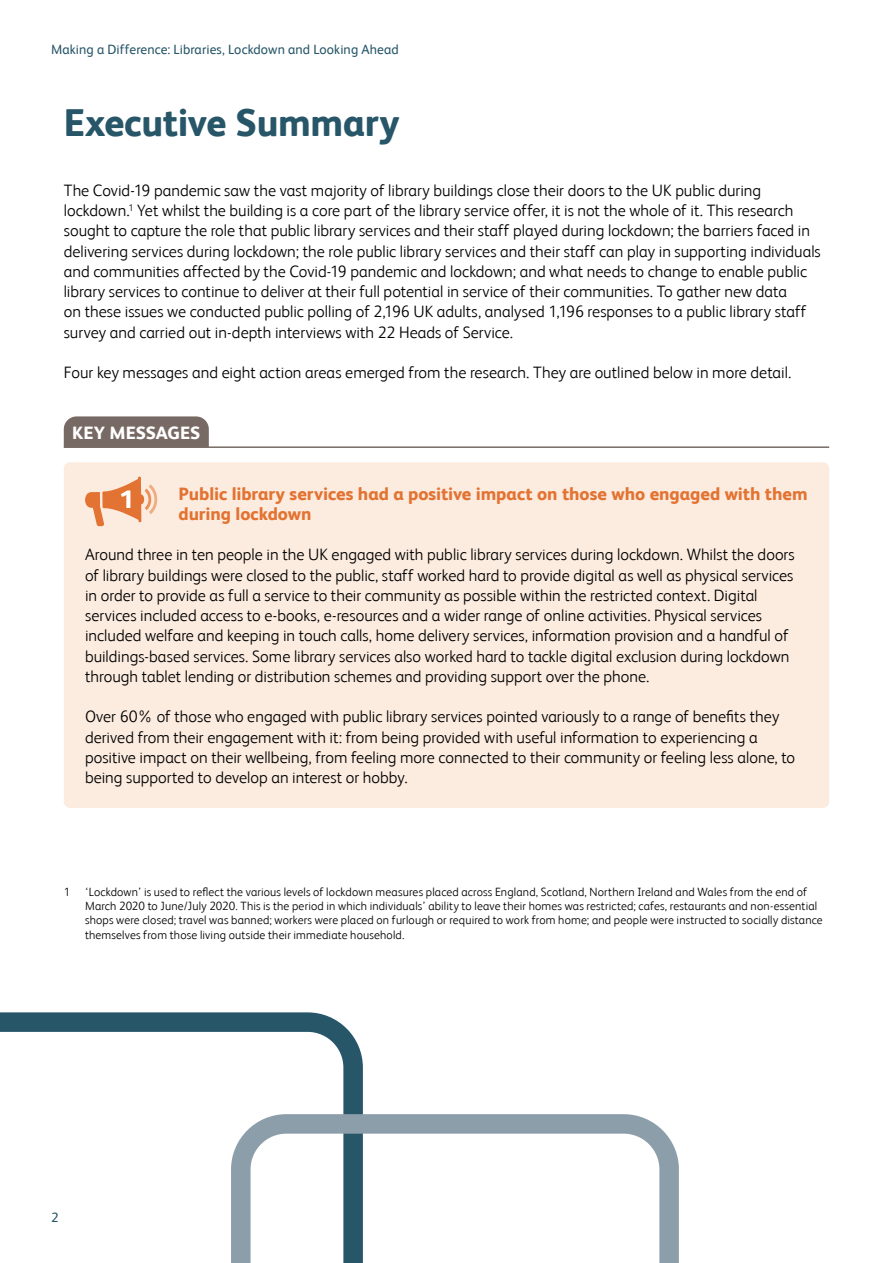
<style>
.page{position:relative;width:893px;height:1263px;background:#fff}
.page>*{position:absolute;margin:0;border:0;box-sizing:border-box;transform-origin:0 0}
.t1{font:800 39px "FS Albert";letter-spacing:-.01em;color:#275668}
.t2{font:800 25.5px "FS Albert";color:#fff}
.t3{font:800 18px/20.2px "FS Albert";letter-spacing:-.005em;color:#e37332}
.t4{font:800 18px "FS Albert";letter-spacing:-.005em;color:#fff}
.t5{font:300 16.5px/20.2px "FS Albert";color:#000}
.t6{font:13.5px "FS Albert";letter-spacing:.01em;color:#275668}
.t7{font:300 12px/14.4px "FS Albert";letter-spacing:.015em;color:#000}
</style>
<div class="page">
<div style="left:64px;top:462px;width:765px;height:346px;background:#fcece0;border-radius:6px"></div>
<div style="left:64px;top:416px;width:145px;height:30px;background:#776a64"></div>
<hr style="left:64px;top:446px;width:765px;height:2px;background:#776a64">
<svg style="left:0;top:1012px;width:363px;height:102px"></svg>
<svg style="left:231px;top:1114px;width:448px;height:149px"></svg>
<svg style="left:85px;top:477px;width:73px;height:49px"></svg>
<p class="t6" style="left:51px;top:41px;width:349px">Making a Difference: Libraries, Lockdown and Looking Ahead</p>
<h1 class="t1" style="left:64px;top:100px;width:337px">Executive Summary</h1>
<p class="t5" style="left:64px;top:180px;width:759px">The Covid-19 pandemic saw the vast majority of library buildings close their doors to the UK public during lockdown.<sup>1</sup> Yet whilst the building is a core part of the library service offer, it is not the whole of it. This research sought to capture the role that public library services and their staff played during lockdown; the barriers faced in delivering services during lockdown; the role public library services and their staff can play in supporting individuals and communities affected by the Covid-19 pandemic and lockdown; and what needs to change to enable public library services to continue to deliver at their full potential in service of their communities. To gather new data<br>on these issues we conducted public polling of 2,196 UK adults, analysed 1,196 responses to a public library staff survey and carried out in-depth interviews with 22 Heads of Service.</p>
<p class="t5" style="left:64px;top:362px;width:729px">Four key messages and eight action areas emerged from the research. They are outlined below in more detail.</p>
<p class="t4" style="left:72px;top:422px;width:130px">KEY MESSAGES</p>
<p class="t3" style="left:179px;top:483px;width:631px">Public library services had a positive impact on those who engaged with them during lockdown</p>
<p class="t5" style="left:85px;top:544px;width:711px">Around three in ten people in the UK engaged with public library services during lockdown. Whilst the doors of library buildings were closed to the public, staff worked hard to provide digital as well as physical services in order to provide as full a service to their community as possible within the restricted context. Digital services included access to e-books, e-resources and a wider range of online activities. Physical services included welfare and keeping in touch calls, home delivery services, information provision and a handful of buildings-based services. Some library services also worked hard to tackle digital exclusion during lockdown through tablet lending or distribution schemes and providing support over the phone.</p>
<p class="t5" style="left:85px;top:706px;width:712px">Over 60% of those who engaged with public library services pointed variously to a range of benefits they derived from their engagement with it: from being provided with useful information to experiencing a positive impact on their wellbeing, from feeling more connected to their community or feeling less alone, to being supported to develop an interest or hobby.</p>
<h2 class="t2" style="left:119px;top:484px;width:16px">1</h2>
<p class="t7" style="left:85px;top:884px;width:739px;text-indent:-21px">1 ‘Lockdown’ is used to reflect the various levels of lockdown measures placed across England, Scotland, Northern Ireland and Wales from the end of March 2020 to June/July 2020. This is the period in which individuals’ ability to leave their homes was restricted; cafes, restaurants and non-essential shops were closed; travel was banned; workers were placed on furlough or required to work from home; and people were instructed to socially distance themselves from those living outside their immediate household.</p>
<p class="t6" style="left:51px;top:1210px;width:9px">2</p>
</div>
